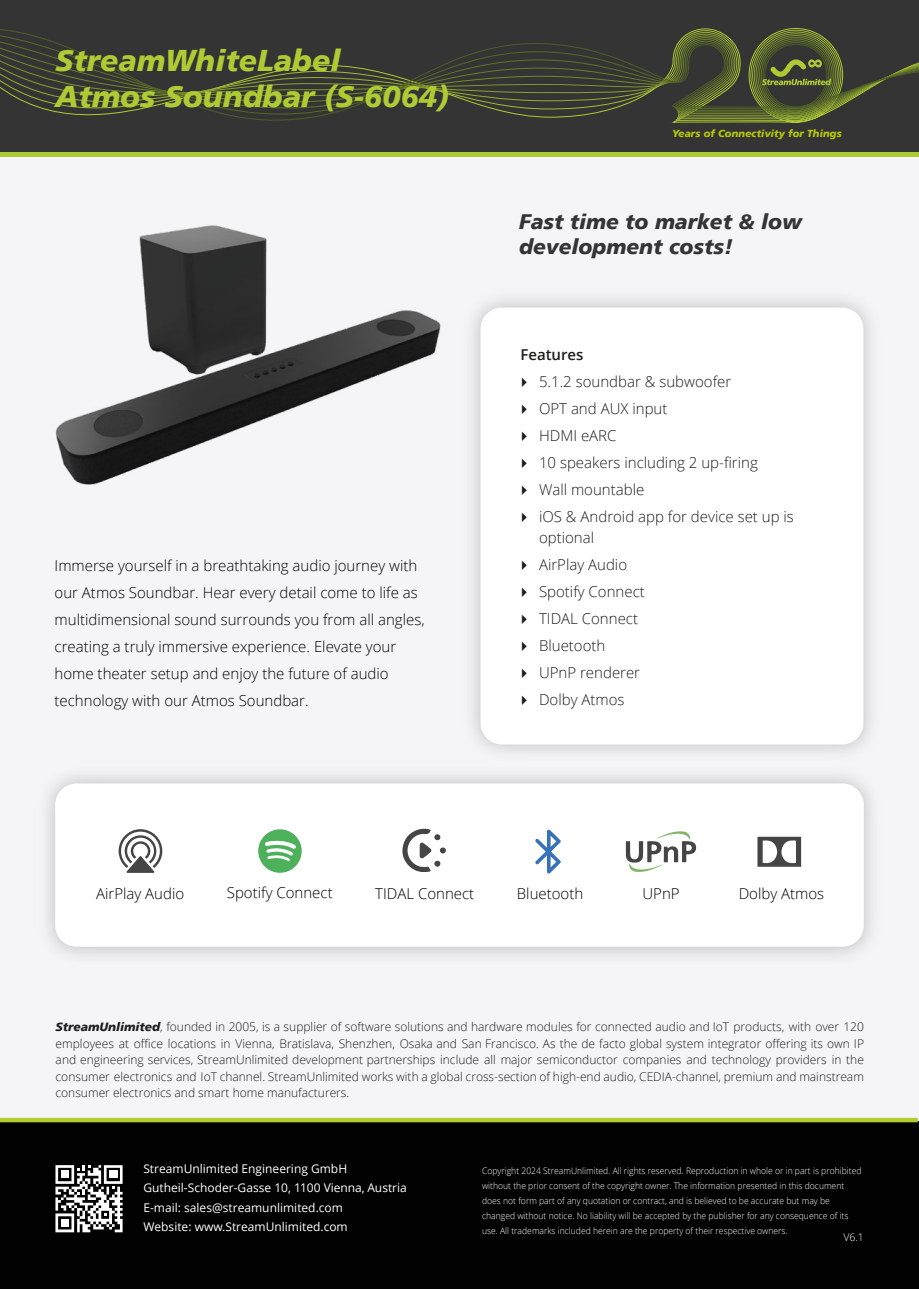
<style>
.page{position:relative;width:919px;height:1289px;background:#fff}
.page>*{position:absolute;margin:0;border:0;box-sizing:border-box;transform-origin:0 0}
.t1{font:italic 900 30px/36px "Frutiger";color:#afcb34}
.t2{font:italic 900 21px/25.2px "Frutiger";color:#343434}
.t3{font:300 15px/27px "Open Sans";color:#010101}
.t4{font:300 15px/21px "Open Sans";color:#1d1d1b}
.t5{font:600 15px "Open Sans";color:#1d1d1b}
.t6{font:300 12px/16.5px "Open Sans";color:#1c1d1c;text-align:justify}
.t7{font:12px/19.5px "Open Sans";color:#fff}
.t8{font:300 10.5px "Open Sans";color:#fff}
.t9{font:italic 900 10.2px "Frutiger";color:#b7c805}
.t10{font:300 9px/15px "Open Sans";color:#fff;scale:.95 1}
.s1{font-family:"Frutiger";font-weight:900;font-style:italic}
</style>
<div class="page">
<div style="left:0;top:0;width:918px;height:1289px;background:#f5f5f7"></div>
<div style="left:0;top:0;width:918px;height:154px;background:#343434"></div>
<div style="left:0;top:152px;width:918px;height:5px;background:#aeca33"></div>
<svg style="left:0;top:28px;width:918px;height:93px"></svg>
<svg style="left:761px;top:59px;width:70px;height:26px"></svg>
<img style="left:55px;top:225px;width:386px;height:260px">
<img style="left:472px;top:299px;width:400px;height:454px">
<div style="left:480px;top:307px;width:383px;height:437px;background:#fff;border-radius:21px"></div>
<div style="left:55px;top:783px;width:808px;height:163px;background:#fff;border-radius:21px"></div>
<div style="left:0;top:1122px;width:918px;height:167px;background:#010101"></div>
<svg style="left:55px;top:1165px;width:68px;height:67px"></svg>
<div style="left:61px;top:1218px;width:8px;height:8px;background:#fff"></div>
<div style="left:61px;top:1170px;width:8px;height:8px;background:#fff"></div>
<div style="left:109px;top:1170px;width:8px;height:8px;background:#fff"></div>
<div style="left:0;top:1117px;width:917px;height:5px;background:#afcb34"></div>
<svg style="left:119px;top:829px;width:43px;height:44px"></svg>
<svg style="left:258px;top:829px;width:44px;height:43px"></svg>
<svg style="left:757px;top:836px;width:44px;height:30px"></svg>
<svg style="left:535px;top:829px;width:25px;height:44px"></svg>
<svg style="left:625px;top:831px;width:71px;height:41px"></svg>
<svg style="left:402px;top:828px;width:44px;height:44px"></svg>
<h1 class="t1" style="left:55px;top:42px;width:395px">StreamWhiteLabel<br>Atmos Soundbar (S-6064)</h1>
<p class="t3" style="left:55px;top:552px;width:371px">Immerse yourself in a breathtaking audio journey with our Atmos Soundbar. Hear every detail come to life as multidimensional sound surrounds you from all angles, creating a truly immersive experience. Elevate your home theater setup and enjoy the future of audio technology with our Atmos Soundbar.</p>
<p class="t9" style="left:672px;top:127px;width:171px">Years of Connectivity for Things</p>
<h2 class="t2" style="left:519px;top:208px;width:284px">Fast time to market &amp; low development costs!</h2>
<p class="t5" style="left:520px;top:344px;width:65px">Features</p>
<p class="t4" style="left:516px;top:370px;width:216px">✔ 5.1.2 soundbar &amp; subwoofer</p>
<p class="t4" style="left:516px;top:397px;width:152px">✔ OPT and AUX input</p>
<p class="t4" style="left:516px;top:424px;width:101px">✔ HDMI eARC</p>
<p class="t4" style="left:516px;top:451px;width:243px">✔ 10 speakers including 2 up-firing</p>
<p class="t4" style="left:516px;top:478px;width:129px">✔ Wall mountable</p>
<p class="t4" style="left:539px;top:505px;width:256px;text-indent:-22px">✔ iOS &amp; Android app for device set up is optional</p>
<p class="t4" style="left:516px;top:553px;width:112px">✔ AirPlay Audio</p>
<p class="t4" style="left:516px;top:580px;width:130px">✔ Spotify Connect</p>
<p class="t4" style="left:516px;top:607px;width:123px">✔ TIDAL Connect</p>
<p class="t4" style="left:516px;top:634px;width:90px">✔ Bluetooth</p>
<p class="t4" style="left:516px;top:661px;width:125px">✔ UPnP renderer</p>
<p class="t4" style="left:516px;top:688px;width:110px">✔ Dolby Atmos</p>
<p class="t3" style="left:96px;top:879px;width:90px">AirPlay Audio</p>
<p class="t3" style="left:227px;top:879px;width:107px">Spotify Connect</p>
<p class="t3" style="left:517px;top:880px;width:68px">Bluetooth</p>
<p class="t3" style="left:642px;top:879px;width:39px">UPnP</p>
<p class="t3" style="left:738px;top:879px;width:87px">Dolby Atmos</p>
<p class="t3" style="left:375px;top:879px;width:101px">TIDAL Connect</p>
<p class="t6" style="left:56px;top:1018px;width:809px"><span class="s1">StreamUnlimited</span>, founded in 2005, is a supplier of software solutions and hardware modules for connected audio and IoT products, with over 120 employees at office locations in Vienna, Bratislava, Shenzhen, Osaka and San Francisco. As the de facto global system integrator offering its own IP and engineering services, StreamUnlimited development partnerships include all major semiconductor companies and technology providers in the consumer electronics and IoT channel. StreamUnlimited works with a global cross-section of high-end audio, CEDIA-channel, premium and mainstream consumer electronics and smart home manufacturers.</p>
<p class="t7" style="left:143px;top:1158px;width:265px">StreamUnlimited Engineering GmbH Gutheil-Schoder-Gasse 10, 1100 Vienna, Austria E-mail: sales@streamunlimited.com<br>Website: www.StreamUnlimited.com</p>
<p class="t10" style="left:482px;top:1162px;width:401px">Copyright 2024 StreamUnlimited. All rights reserved. Reproduction in whole or in part is prohibited without the prior consent of the copyright owner. The information presented in this document does not form part of any quotation or contract, and is believed to be accurate but may be changed without notice. No liability will be accepted by the publisher for any consequence of its use. All trademarks included herein are the property of their respective owners.</p>
<p class="t8" style="left:843px;top:1230px;width:22px">V6.1</p>
</div>
